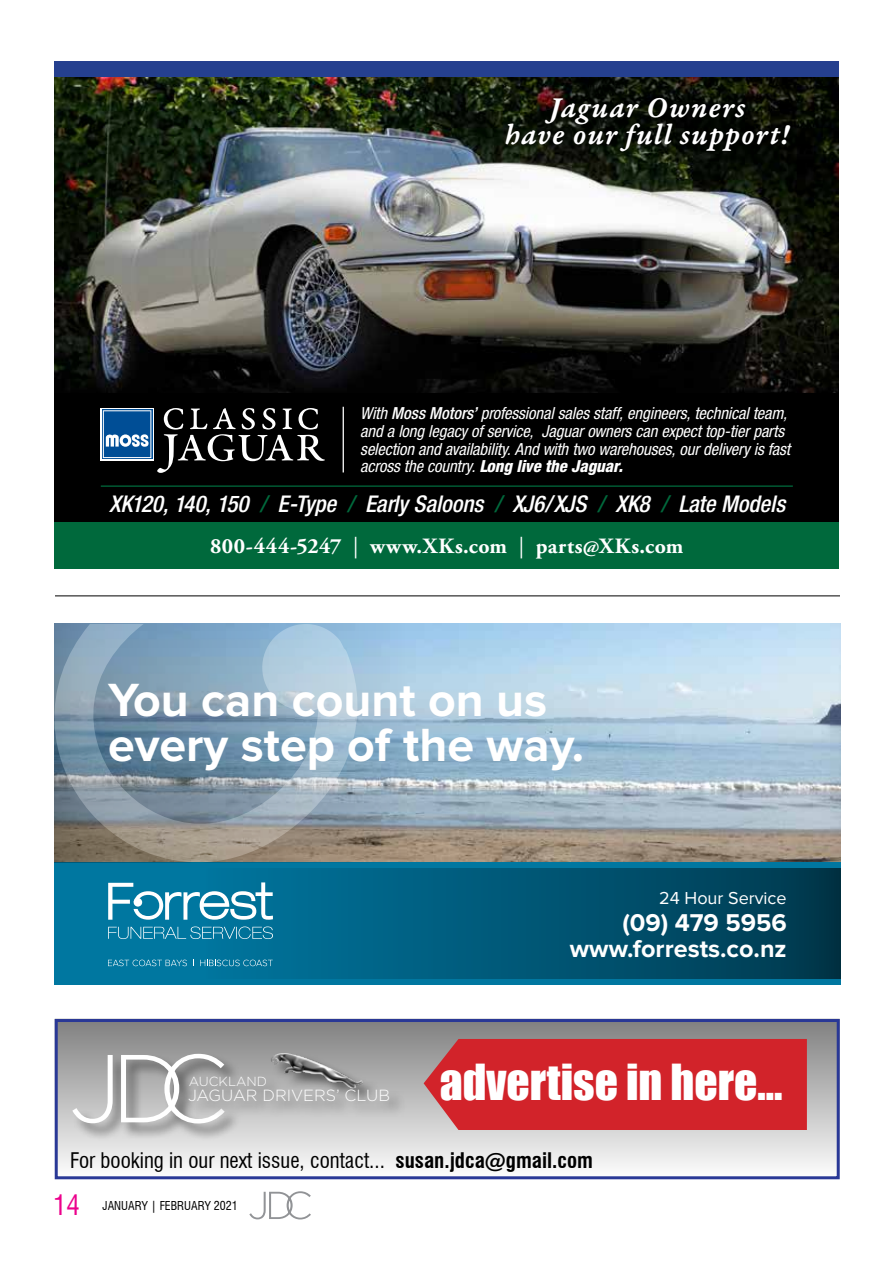
<style>
.page{position:relative;width:893px;height:1263px;background:#fff}
.page>*{position:absolute;margin:0;border:0;box-sizing:border-box;transform-origin:0 0}
.t1{font:300 96.3px "Gotham";color:#fff}
.t2{font:700 48.3px/44.5px "Proxima Nova";color:#fff}
.t3{font:45.6px "Impact";color:#fff}
.t4{font:30.75px/26.8px "Garamond Premr Pro Smbd It Capt";letter-spacing:.035em;color:#fff;text-align:center}
.t5{font:condensed 27px "Swiss 721 BT";color:#ec008c}
.t6{font:700 25.2px "Proxima Nova";color:#fff}
.t7{font:italic 500 condensed 23.1px "Helvetica Neue LT Std";letter-spacing:-.005em;color:#fff}
.t8{font:700 21.75px "Adobe Garamond Pro";letter-spacing:.03em;color:#fff}
.t9{font:condensed 21px "Swiss 721 BT";color:#000}
.t10{font:18px "Proxima Nova";color:#fff}
.t11{font:italic condensed 16.65px/18px "Helvetica Neue LT Std";letter-spacing:-.005em;color:#fff}
.t12{font:300 16.2px "Gotham";color:#fff}
.t13{font:300 13.2px "Gotham";color:#fff}
.t14{font:condensed 12px "Swiss 721 BT";color:#000}
.s1{font-weight:500}
.s2{font-weight:800}
.s3{color:#00693c}
.s4{font-family:"Garamond Premr Pro Smbd Subh";font-weight:400}
.s5{font-weight:700}
</style>
<div class="page">
<svg style="left:249px;top:1191px;width:62px;height:28px"></svg>
<img style="left:55px;top:77px;width:784px;height:316px">
<div style="left:55px;top:393px;width:784px;height:129px;background:#000"></div>
<div style="left:55px;top:61px;width:784px;height:16px;background:#25408f"></div>
<div style="left:55px;top:522px;width:784px;height:46px;background:#00693c"></div>
<hr style="left:343px;top:407px;width:1px;height:65px;background:#fff">
<hr style="left:101px;top:485px;width:692px;height:2px;background:#00693c">
<div style="left:101px;top:408px;width:53px;height:52px;background:#004e96"></div>
<svg style="left:102px;top:410px;width:50px;height:49px"></svg>
<svg style="left:103px;top:410px;width:48px;height:48px"></svg>
<svg style="left:157px;top:408px;width:168px;height:65px"></svg>
<div style="left:500px;top:91px;width:296px;height:66px;background:#000;opacity:.5"></div>
<hr style="left:55px;top:595px;width:785px;height:1px;background:#000">
<img style="left:406px;top:624px;width:435px;height:238px">
<div style="left:54px;top:862px;width:787px;height:123px;background:#0077a0"></div>
<div style="left:203px;top:868px;width:638px;height:110px;background:linear-gradient(to right,#0076a0,#00384c)"></div>
<svg style="left:368px;top:624px;width:38px;height:238px;background:#99b0c1"></svg>
<svg style="left:108px;top:887px;width:165px;height:33px"></svg>
<div style="left:134px;top:898px;width:8px;height:8px;background:#fff;border-radius:50%"></div>
<svg style="left:108px;top:926px;width:165px;height:13px"></svg>
<svg style="left:108px;top:960px;width:79px;height:6px"></svg>
<svg style="left:200px;top:960px;width:73px;height:6px"></svg>
<svg style="left:54px;top:624px;width:314px;height:263px;background:#7b98a9"></svg>
<div style="left:56px;top:1020px;width:782px;height:157px;background:linear-gradient(to bottom,#808080,#fcfcfc)"></div>
<div style="left:55px;top:1019px;width:785px;height:160px;border:3px solid #293896"></div>
<div style="left:272px;top:1053px;width:108px;height:51px;background:#a4a4a4"></div>
<img style="left:270px;top:1053px;width:79px;height:24px">
<div style="left:73px;top:1053px;width:168px;height:88px;background:#000;opacity:.51"></div>
<div style="left:189px;top:1077px;width:217px;height:41px;background:#000;opacity:.51"></div>
<div style="left:424px;top:1039px;width:383px;height:91px;background:#d2232a"></div>
<h3 class="t4" style="left:505px;top:95px;width:287px">Jaguar Owners<br>have our full support!</h3>
<p class="t11" style="left:360px;top:404px;width:431px">With <span class="s1">Moss Motors’</span> professional sales staff, engineers, technical team, and a long legacy of service, Jaguar owners can expect top-tier parts selection and availability. And with two warehouses, our delivery is fast across the country. <span class="s2">Long live the Jaguar.</span></p>
<h3 class="t7" style="left:109px;top:490px;width:678px">XK120, 140, 150 <span class="s3">/</span> E-Type <span class="s3">/</span> Early Saloons <span class="s3">/</span> XJ6/XJS <span class="s3">/</span> XK8 <span class="s3">/</span> Late Models</h3>
<h3 class="t8" style="left:210px;top:534px;width:475px">800-444-5247 <span class="s4">|</span> www.XKs.com <span class="s4">|</span> parts@XKs.com</h3>
<h2 class="t2" style="left:108px;top:679px;width:478px">You can count on us every step of the way.</h2>
<h1 class="t1" style="left:69px;top:1027px;width:161px">JDC</h1>
<p class="t13" style="left:189px;top:1073px;width:80px">AUCKLAND</p>
<p class="t12" style="left:188px;top:1085px;width:204px">JAGUAR DRIVERS’ CLUB</p>
<p class="t10" style="left:659px;top:887px;width:129px">24 Hour Service</p>
<h3 class="t6" style="left:570px;top:934px;width:218px">www.forrests.co.nz</h3>
<h3 class="t6" style="left:622px;top:908px;width:166px">(09) 479 5956</h3>
<h3 class="t3" style="left:440px;top:1046px;width:344px">advertise in here...</h3>
<p class="t9" style="left:70px;top:1147px;width:524px">For booking in our next issue, contact... <span class="s5">susan.jdca@gmail.com</span></p>
<h3 class="t5" style="left:53px;top:1189px;width:28px">14</h3>
<p class="t14" style="left:103px;top:1199px;width:137px">JANUARY | FEBRUARY 2021</p>
</div>
